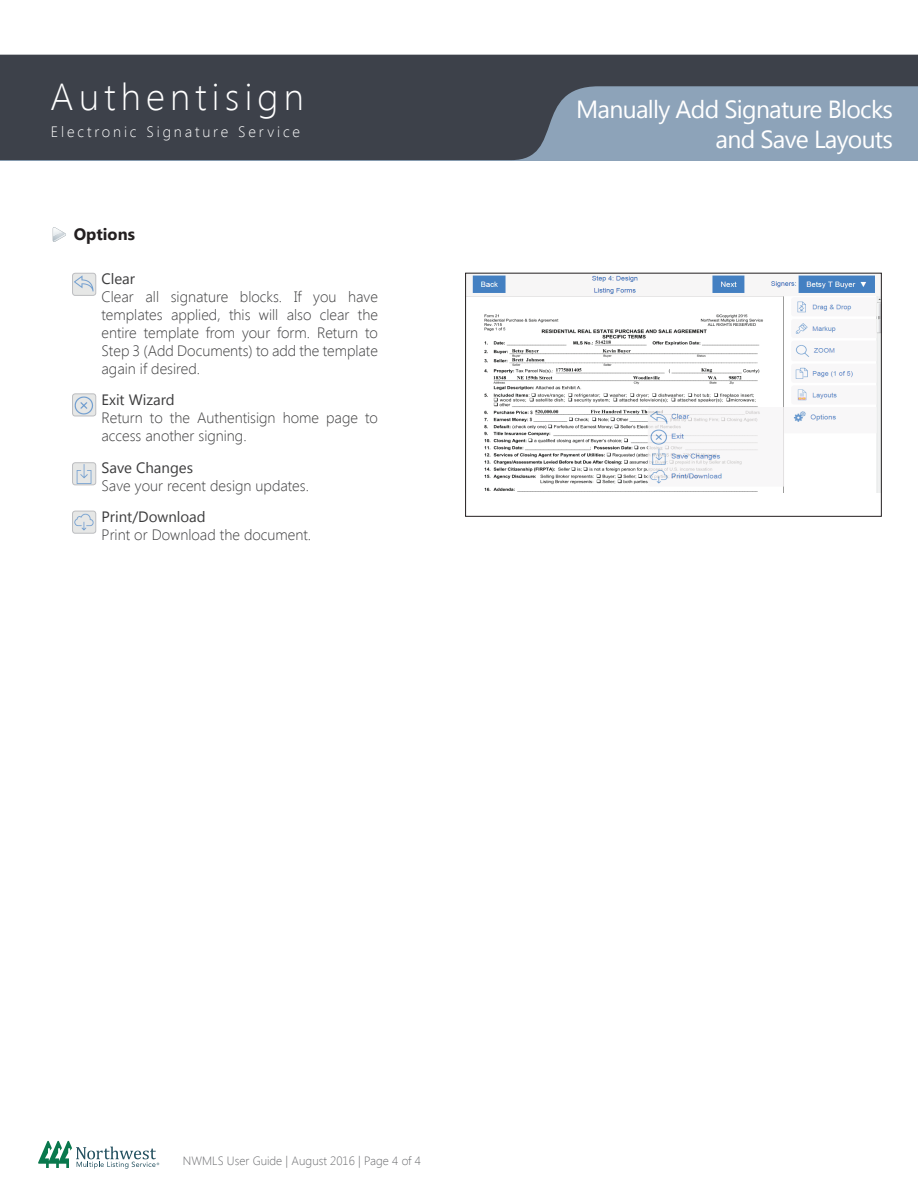
<style>
.page{position:relative;width:918px;height:1188px;background:#fff}
.page>*{position:absolute;margin:0;border:0;box-sizing:border-box;transform-origin:0 0}
.t1{font:300 37.5px "Segoe UI";letter-spacing:.14em;color:#fff}
.t2{font:24.75px/29.7px "Segoe UI";letter-spacing:-.03em;color:#fff;text-align:right}
.t3{font:700 16.5px "Segoe UI";color:#231f20}
.t4{font:300 15px/18px "Segoe UI";color:#3c3c3d;text-align:justify}
.t5{font:15px "Segoe UI";color:#3c3c3d}
.t6{font:300 15px "Segoe UI";letter-spacing:.19em;color:#fff}
.t7{font:300 12px "Segoe UI";color:#6c6d70}
</style>
<div class="page">
<svg style="left:0;top:55px;width:918px;height:105px;background:#535c68"></svg>
<svg style="left:38px;top:1141px;width:121px;height:28px"></svg>
<svg style="left:53px;top:227px;width:13px;height:15px"></svg>
<img style="left:467px;top:275px;width:412px;height:217px">
<img style="left:74px;top:273px;width:22px;height:21px">
<div style="left:72px;top:273px;width:24px;height:23px;border:1px solid #bcbdc0;border-radius:3px"></div>
<img style="left:74px;top:394px;width:22px;height:22px">
<div style="left:72px;top:394px;width:24px;height:22px;border:1px solid #bcbdc0;border-radius:3px"></div>
<img style="left:74px;top:463px;width:22px;height:22px">
<div style="left:72px;top:463px;width:24px;height:22px;border:1px solid #bcbdc0;border-radius:3px"></div>
<img style="left:74px;top:511px;width:22px;height:22px">
<div style="left:72px;top:511px;width:24px;height:22px;border:1px solid #bcbdc0;border-radius:3px"></div>
<h1 class="t1" style="left:50px;top:71px;width:255px">Authentisign</h1>
<p class="t6" style="left:51px;top:121px;width:251px">Electronic Signature Service</p>
<p class="t3" style="left:74px;top:222px;width:63px">Options</p>
<p class="t5" style="left:102px;top:268px;width:35px">Clear</p>
<p class="t4" style="left:102px;top:287px;width:278px">Clear all signature blocks. If you have templates applied, this will also clear the entire template from your form. Return to Step 3 (Add Documents) to add the template again if desired.</p>
<p class="t5" style="left:102px;top:390px;width:75px">Exit Wizard</p>
<p class="t4" style="left:102px;top:408px;width:278px">Return to the Authentisign home page to access another signing.</p>
<p class="t5" style="left:102px;top:457px;width:93px">Save Changes</p>
<p class="t4" style="left:102px;top:476px;width:209px">Save your recent design updates.</p>
<p class="t5" style="left:102px;top:507px;width:105px">Print/Download</p>
<p class="t4" style="left:102px;top:525px;width:211px">Print or Download the document.</p>
<h2 class="t2" style="left:576px;top:93px;width:318px">Manually Add Signature Blocks and Save Layouts</h2>
<p class="t7" style="left:183px;top:1152px;width:239px">NWMLS User Guide | August 2016 | Page 4 of 4</p>
</div>
